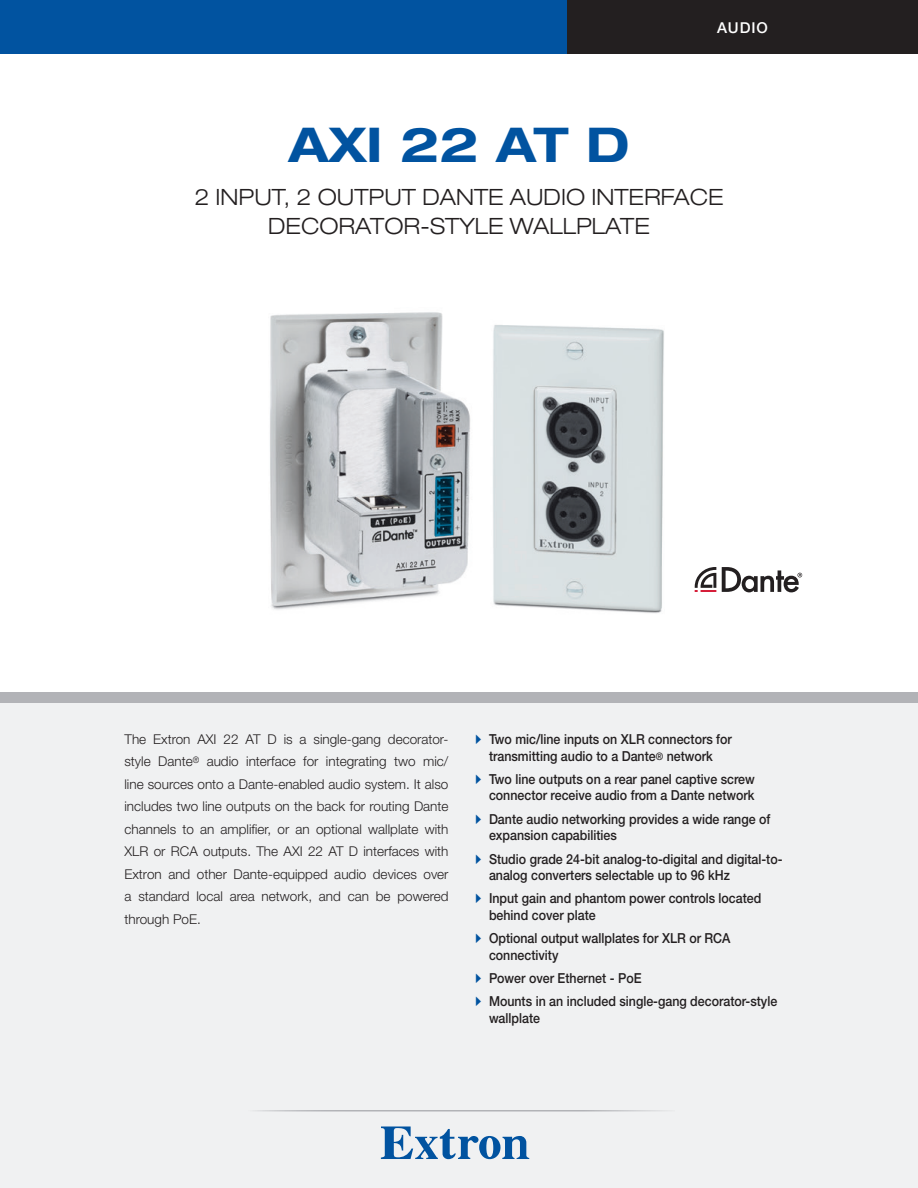
<style>
.page{position:relative;width:918px;height:1188px;background:#fff}
.page>*{position:absolute;margin:0;border:0;box-sizing:border-box;transform-origin:0 0}
.cover_product_name{font:700 expanded 48px "Helvetica Neue LT Std";color:#0153a0}
.cover_product_subti{font:300 expanded 22.5px "Helvetica Neue LT Std";color:#231f20}
.cover_category{font:500 15px "Helvetica Neue LT Std";letter-spacing:.06em;color:#fff}
.t1{font:500 13.8px/16.5px "Helvetica Neue LT Std";color:#231f20;scale:.9 1}
.cover_teaser_paragr{font:300 13.5px/22.5px "Helvetica Neue LT Std";color:#231f20;text-align:justify}
.s1{font-family:"Quick Type Pi";font-weight:400;color:#0153a0}
.s2{font-size:10.35px}
</style>
<div class="page">
<div style="left:0;top:0;width:581px;height:54px;background:#0153a0"></div>
<div style="left:567px;top:0;width:351px;height:54px;background:#231f20"></div>
<img style="left:270px;top:312px;width:394px;height:301px">
<svg style="left:695px;top:567px;width:21px;height:25px"></svg>
<svg style="left:722px;top:567px;width:80px;height:25px"></svg>
<div style="left:0;top:693px;width:918px;height:10px;background:#b2b3b7"></div>
<div style="left:0;top:703px;width:918px;height:485px;background:#f0f1f2"></div>
<svg style="left:381px;top:1126px;width:148px;height:33px"></svg>
<hr style="left:243px;top:1110px;width:432px;height:2px;background:#b2b3b7">
<p class="cover_category" style="left:717px;top:19px;width:52px">AUDIO</p>
<p class="cover_product_name" style="left:288px;top:115px;width:343px">AXI 22 AT D</p>
<p class="cover_product_subti" style="left:194px;top:184px;width:531px">2 INPUT, 2 OUTPUT DANTE AUDIO INTERFACE</p>
<p class="cover_product_subti" style="left:268px;top:212px;width:383px">DECORATOR-STYLE WALLPLATE</p>
<p class="cover_teaser_paragr" style="left:124px;top:727px;width:326px">The Extron AXI 22 AT D is a single-gang decorator&shy;style Dante<sup>®</sup> audio interface for integrating two mic/ line sources onto a Dante-enabled audio system. It also includes two line outputs on the back for routing Dante channels to an amplifier, or an optional wallplate with XLR or RCA outputs. The AXI 22 AT D interfaces with Extron and other Dante-equipped audio devices over a standard local area network, and can be powered through PoE.</p>
<p class="t1" style="left:476px;top:731px;width:286px;text-align:center"><span class="s1">A</span> Two mic/line inputs on XLR connectors for transmitting audio to a Dante<span class="s2">®</span> network</p>
<p class="t1" style="left:476px;top:771px;width:312px;text-align:right"><span class="s1">A</span> Two line outputs on a rear panel captive screw connector receive audio from a Dante network</p>
<p class="t1" style="left:489px;top:810px;width:314px;text-indent:-14px"><span class="s1">A</span> Dante audio networking provides a wide range of expansion capabilities</p>
<p class="t1" style="left:489px;top:850px;width:328px;text-indent:-14px"><span class="s1">A</span> Studio grade 24-bit analog-to-digital and digital-to&shy;analog converters selectable up to 96 kHz</p>
<p class="t1" style="left:489px;top:890px;width:304px;text-indent:-14px"><span class="s1">A</span> Input gain and phantom power controls located behind cover plate</p>
<p class="t1" style="left:489px;top:930px;width:270px;text-indent:-14px"><span class="s1">A</span> Optional output wallplates for XLR or RCA connectivity</p>
<p class="t1" style="left:476px;top:970px;width:186px"><span class="s1">A</span> Power over Ethernet - PoE</p>
<p class="t1" style="left:489px;top:993px;width:322px;text-indent:-14px"><span class="s1">A</span> Mounts in an included single-gang decorator-style wallplate</p>
</div>
